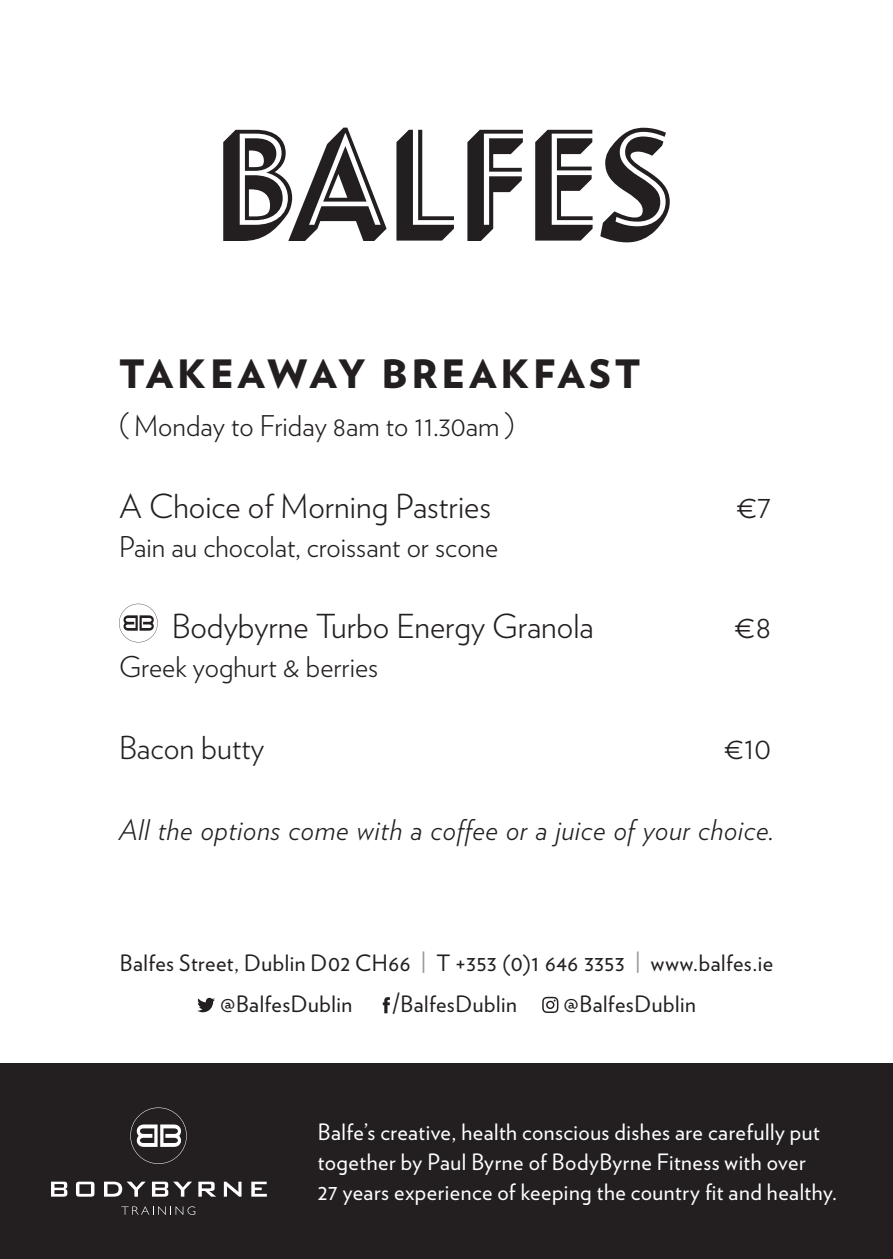
<style>
.page{position:relative;width:893px;height:1259px;background:#fff}
.page>*{position:absolute;margin:0;border:0;box-sizing:border-box;transform-origin:0 0}
.t1{font:900 39px "Verlag";letter-spacing:.1em;color:#231f20}
.t2{font:300 33px "Verlag";color:#231f20}
.t3{font:300 31.5px "Verlag";color:#231f20}
.t4{font:300 28.5px "Verlag";color:#231f20}
.t5{font:italic 300 28.5px "Verlag";letter-spacing:.02em;color:#231f20}
.t6{font:22.5px/30px "Verlag";letter-spacing:.025em;color:#fff}
.t7{font:22.5px/41.4px "Verlag";letter-spacing:.02em;color:#231f20}
.s1{color:#939598}
</style>
<div class="page">
<svg style="left:119px;top:604px;width:39px;height:38px"></svg>
<svg style="left:223px;top:128px;width:164px;height:113px"></svg>
<svg style="left:396px;top:130px;width:58px;height:111px"></svg>
<svg style="left:467px;top:130px;width:56px;height:111px"></svg>
<svg style="left:535px;top:130px;width:58px;height:111px"></svg>
<svg style="left:600px;top:128px;width:70px;height:114px"></svg>
<svg style="left:197px;top:998px;width:18px;height:14px"></svg>
<svg style="left:383px;top:997px;width:7px;height:16px"></svg>
<svg style="left:542px;top:996px;width:16px;height:17px"></svg>
<div style="left:0;top:1063px;width:893px;height:196px;background:#231f20"></div>
<svg style="left:121px;top:1206px;width:74px;height:8px"></svg>
<svg style="left:51px;top:1181px;width:16px;height:15px"></svg>
<svg style="left:76px;top:1181px;width:18px;height:15px"></svg>
<svg style="left:104px;top:1181px;width:42px;height:15px"></svg>
<svg style="left:152px;top:1181px;width:40px;height:15px"></svg>
<svg style="left:198px;top:1181px;width:18px;height:15px"></svg>
<svg style="left:224px;top:1181px;width:17px;height:15px"></svg>
<svg style="left:251px;top:1181px;width:16px;height:15px"></svg>
<svg style="left:130px;top:1107px;width:57px;height:57px"></svg>
<h1 class="t1" style="left:119px;top:342px;width:523px">TAKEAWAY BREAKFAST</h1>
<p class="t4" style="left:119px;top:405px;width:397px">( Monday to Friday 8am to 11.30am )</p>
<h2 class="t2" style="left:119px;top:481px;width:374px">A Choice of Morning Pastries</h2>
<h2 class="t2" style="left:736px;top:481px;width:36px">€7</h2>
<p class="t4" style="left:119px;top:525px;width:381px">Pain au chocolat, croissant or scone</p>
<h2 class="t2" style="left:172px;top:602px;width:424px">Bodybyrne Turbo Energy Granola</h2>
<h2 class="t2" style="left:735px;top:602px;width:38px">€8</h2>
<p class="t4" style="left:119px;top:646px;width:261px">Greek yoghurt &amp; berries</p>
<h3 class="t3" style="left:119px;top:724px;width:147px">Bacon butty</h3>
<h3 class="t3" style="left:724px;top:724px;width:49px">€10</h3>
<p class="t5" style="left:119px;top:808px;width:656px">All the options come with a coffee or a juice of your choice.</p>
<p class="t7" style="left:220px;top:941px;width:555px;text-indent:-100px">Balfes Street, Dublin D02 CH66 <span class="s1">|</span> T +353 (0)1 646 3353 <span class="s1">|</span> www.balfes.ie @BalfesDublin</p>
<p class="t7" style="left:392px;top:982px;width:126px">/BalfesDublin</p>
<p class="t7" style="left:563px;top:982px;width:134px">@BalfesDublin</p>
<p class="t6" style="left:318px;top:1116px;width:521px">Balfe’s creative, health conscious dishes are carefully put together by Paul Byrne of BodyByrne Fitness with over<br>27 years experience of keeping the country fit and healthy.</p>
</div>
